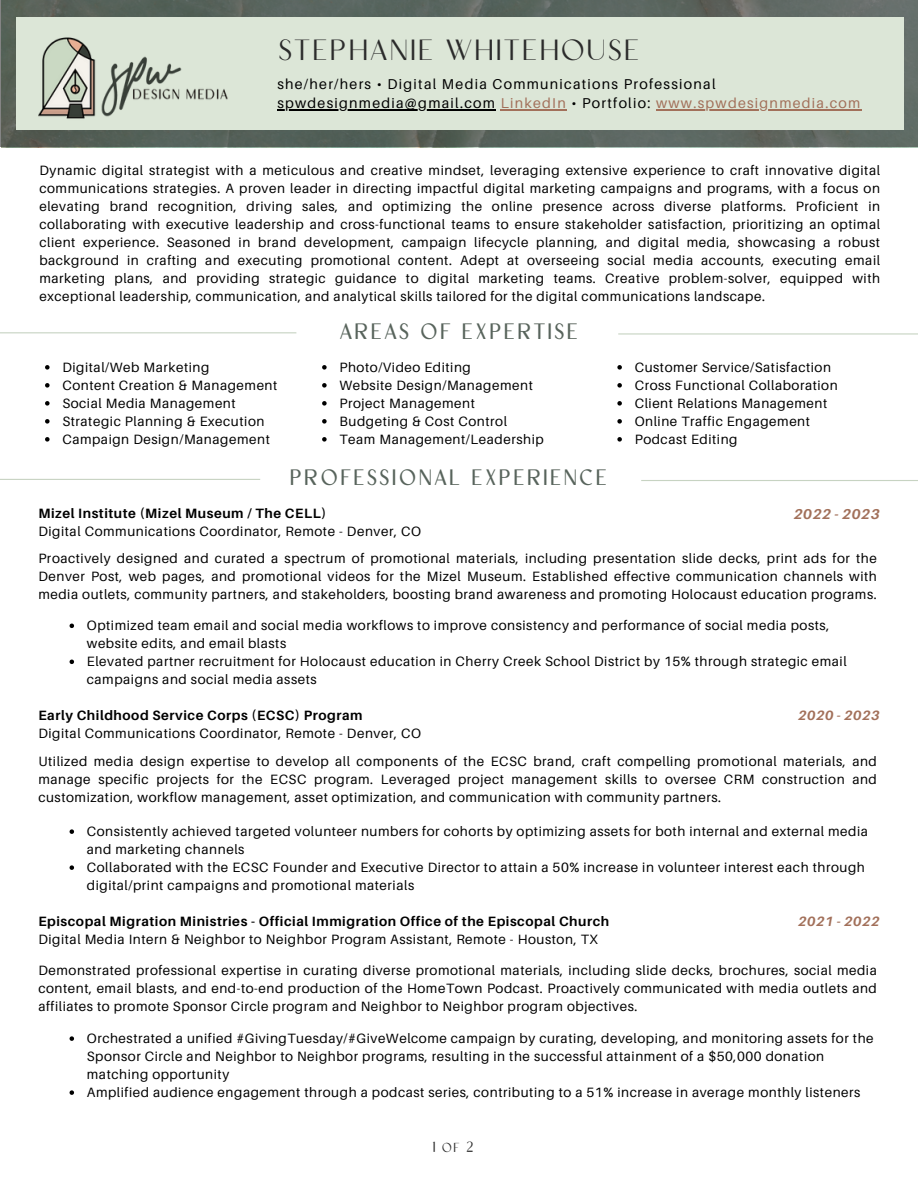
<style>
.page{position:relative;width:918px;height:1188px;background:#fff}
.page>*{position:absolute;margin:0;border:0;box-sizing:border-box;transform-origin:0 0}
.t1{font:30px "Goodnight London Sans";letter-spacing:.09em;color:#2b2b2b}
.t2{font:700 25.5px "Goodnight London Sans";letter-spacing:.09em;color:#58645c}
.t3{font:15px "Goodnight London Sans";color:#2b2b2b}
.t4{font:14.25px "Aileron";letter-spacing:.09em;color:#000}
.t5{font:italic 700 14.25px "Aileron";letter-spacing:.04em;color:#a2705a}
.t6{font:13.5px/18px "Aileron";letter-spacing:.04em;color:#000}
.t7{font:700 13.5px "Aileron";letter-spacing:.04em;color:#000}
.t8{font:italic 700 13.5px "Aileron";letter-spacing:.04em;color:#a2705a}
.s1{color:#a2705a}
</style>
<div class="page">
<svg style="left:0;top:0;width:918px;height:147px;background:#5e6861"></svg>
<div style="left:17px;top:17px;width:887px;height:112px;background:#dce6d7"></div>
<hr style="left:0;top:479px;width:260px;height:1px;background:#c7d3c2">
<hr style="left:0;top:332px;width:296px;height:1px;background:#c7d3c2">
<hr style="left:641px;top:480px;width:277px;height:1px;background:#c7d3c2">
<hr style="left:618px;top:333px;width:300px;height:2px;background:#c7d3c2">
<img style="left:38px;top:37px;width:190px;height:82px">
<hr style="left:277px;top:109px;width:219px;height:1px;background:#000">
<hr style="left:501px;top:109px;width:66px;height:1px;background:#a2705a">
<hr style="left:656px;top:109px;width:206px;height:1px;background:#a2705a">
<svg style="left:45px;top:365px;width:5px;height:5px"></svg>
<svg style="left:45px;top:383px;width:5px;height:5px"></svg>
<svg style="left:45px;top:401px;width:5px;height:5px"></svg>
<svg style="left:45px;top:419px;width:5px;height:5px"></svg>
<svg style="left:45px;top:437px;width:5px;height:5px"></svg>
<svg style="left:70px;top:624px;width:4px;height:4px"></svg>
<svg style="left:70px;top:660px;width:4px;height:4px"></svg>
<svg style="left:70px;top:829px;width:4px;height:5px"></svg>
<svg style="left:70px;top:865px;width:4px;height:5px"></svg>
<svg style="left:322px;top:365px;width:5px;height:5px"></svg>
<svg style="left:322px;top:383px;width:5px;height:5px"></svg>
<svg style="left:322px;top:401px;width:5px;height:5px"></svg>
<svg style="left:322px;top:419px;width:5px;height:5px"></svg>
<svg style="left:322px;top:437px;width:5px;height:5px"></svg>
<svg style="left:617px;top:365px;width:5px;height:5px"></svg>
<svg style="left:617px;top:383px;width:5px;height:5px"></svg>
<svg style="left:617px;top:401px;width:5px;height:5px"></svg>
<svg style="left:617px;top:419px;width:5px;height:5px"></svg>
<svg style="left:617px;top:437px;width:5px;height:5px"></svg>
<svg style="left:70px;top:1036px;width:4px;height:5px"></svg>
<svg style="left:70px;top:1090px;width:4px;height:5px"></svg>
<p class="t1" style="left:279px;top:38px;width:362px">STEPHANIE WHITEHOUSE</p>
<p class="t4" style="left:277px;top:75px;width:440px">she/her/hers • Digital Media Communications Professional</p>
<p class="t4" style="left:277px;top:94px;width:585px">spwdesignmedia@gmail.com <span class="s1">LinkedIn</span> • Portfolio: <span class="s1">www.spwdesignmedia.com</span></p>
<p class="t6" style="left:39px;top:161px;width:842px;text-align:justify">Dynamic digital strategist with a meticulous and creative mindset, leveraging extensive experience to craft innovative digital communications strategies. A proven leader in directing impactful digital marketing campaigns and programs, with a focus on elevating brand recognition, driving sales, and optimizing the online presence across diverse platforms. Proficient in collaborating with executive leadership and cross-functional teams to ensure stakeholder satisfaction, prioritizing an optimal client experience. Seasoned in brand development, campaign lifecycle planning, and digital media, showcasing a robust background in crafting and executing promotional content. Adept at overseeing social media accounts, executing email marketing plans, and providing strategic guidance to digital marketing teams. Creative problem-solver, equipped with exceptional leadership, communication, and analytical skills tailored for the digital communications landscape.</p>
<p class="t6" style="left:62px;top:358px;width:149px">Digital/Web Marketing</p>
<p class="t6" style="left:62px;top:376px;width:217px">Content Creation &amp; Management</p>
<p class="t6" style="left:62px;top:394px;width:175px">Social Media Management</p>
<p class="t6" style="left:62px;top:412px;width:204px">Strategic Planning &amp; Execution</p>
<p class="t6" style="left:62px;top:430px;width:209px">Campaign Design/Management</p>
<p class="t2" style="left:340px;top:320px;width:240px">AREAS OF EXPERTISE</p>
<p class="t6" style="left:339px;top:358px;width:133px">Photo/Video Editing</p>
<p class="t6" style="left:339px;top:376px;width:195px">Website Design/Management</p>
<p class="t6" style="left:339px;top:394px;width:137px">Project Management</p>
<p class="t6" style="left:339px;top:412px;width:169px">Budgeting &amp; Cost Control</p>
<p class="t6" style="left:339px;top:430px;width:206px">Team Management/Leadership</p>
<p class="t2" style="left:290px;top:466px;width:319px">PROFESSIONAL EXPERIENCE</p>
<p class="t6" style="left:635px;top:358px;width:198px">Customer Service/Satisfaction</p>
<p class="t6" style="left:635px;top:376px;width:205px">Cross Functional Collaboration</p>
<p class="t6" style="left:635px;top:394px;width:194px">Client Relations Management</p>
<p class="t6" style="left:635px;top:412px;width:177px">Online Traffic Engagement</p>
<p class="t6" style="left:635px;top:430px;width:104px">Podcast Editing</p>
<p class="t7" style="left:38px;top:505px;width:289px">Mizel Institute (Mizel Museum / The CELL)</p>
<p class="t6" style="left:38px;top:522px;width:384px">Digital Communications Coordinator, Remote - Denver, CO</p>
<p class="t6" style="left:38px;top:549px;width:840px;text-align:justify">Proactively designed and curated a spectrum of promotional materials, including presentation slide decks, print ads for the Denver Post, web pages, and promotional videos for the Mizel Museum. Established effective communication channels with media outlets, community partners, and stakeholders, boosting brand awareness and promoting Holocaust education programs.</p>
<p class="t5" style="left:794px;top:505px;width:87px">2022 - 2023</p>
<p class="t6" style="left:87px;top:616px;width:744px">Optimized team email and social media workflows to improve consistency and performance of social media posts, website edits, and email blasts</p>
<p class="t6" style="left:87px;top:652px;width:761px">Elevated partner recruitment for Holocaust education in Cherry Creek School District by 15% through strategic email campaigns and social media assets</p>
<p class="t7" style="left:38px;top:707px;width:326px">Early Childhood Service Corps (ECSC) Program</p>
<p class="t6" style="left:38px;top:724px;width:384px">Digital Communications Coordinator, Remote - Denver, CO</p>
<p class="t6" style="left:38px;top:752px;width:840px;text-align:justify">Utilized media design expertise to develop all components of the ECSC brand, craft compelling promotional materials, and manage specific projects for the ECSC program. Leveraged project management skills to oversee CRM construction and customization, workflow management, asset optimization, and communication with community partners.</p>
<p class="t8" style="left:798px;top:707px;width:83px">2020 - 2023</p>
<p class="t6" style="left:87px;top:822px;width:783px">Consistently achieved targeted volunteer numbers for cohorts by optimizing assets for both internal and external media and marketing channels</p>
<p class="t6" style="left:87px;top:858px;width:780px">Collaborated with the ECSC Founder and Executive Director to attain a 50% increase in volunteer interest each through digital/print campaigns and promotional materials</p>
<p class="t7" style="left:38px;top:913px;width:572px">Episcopal Migration Ministries - Official Immigration Office of the Episcopal Church</p>
<p class="t6" style="left:38px;top:930px;width:561px">Digital Media Intern &amp; Neighbor to Neighbor Program Assistant, Remote - Houston, TX</p>
<p class="t6" style="left:38px;top:961px;width:840px;text-align:justify">Demonstrated professional expertise in curating diverse promotional materials, including slide decks, brochures, social media content, email blasts, and end-to-end production of the HomeTown Podcast. Proactively communicated with media outlets and affiliates to promote Sponsor Circle program and Neighbor to Neighbor program objectives.</p>
<p class="t8" style="left:798px;top:913px;width:83px">2021 - 2022</p>
<p class="t6" style="left:87px;top:1029px;width:788px">Orchestrated a unified #GivingTuesday/#GiveWelcome campaign by curating, developing, and monitoring assets for the<br>Sponsor Circle and Neighbor to Neighbor programs, resulting in the successful attainment of a $50,000 donation matching opportunity</p>
<p class="t6" style="left:87px;top:1083px;width:775px">Amplified audience engagement through a podcast series, contributing to a 51% increase in average monthly listeners</p>
<p class="t3" style="left:432px;top:1141px;width:43px">1of2</p>
</div>
